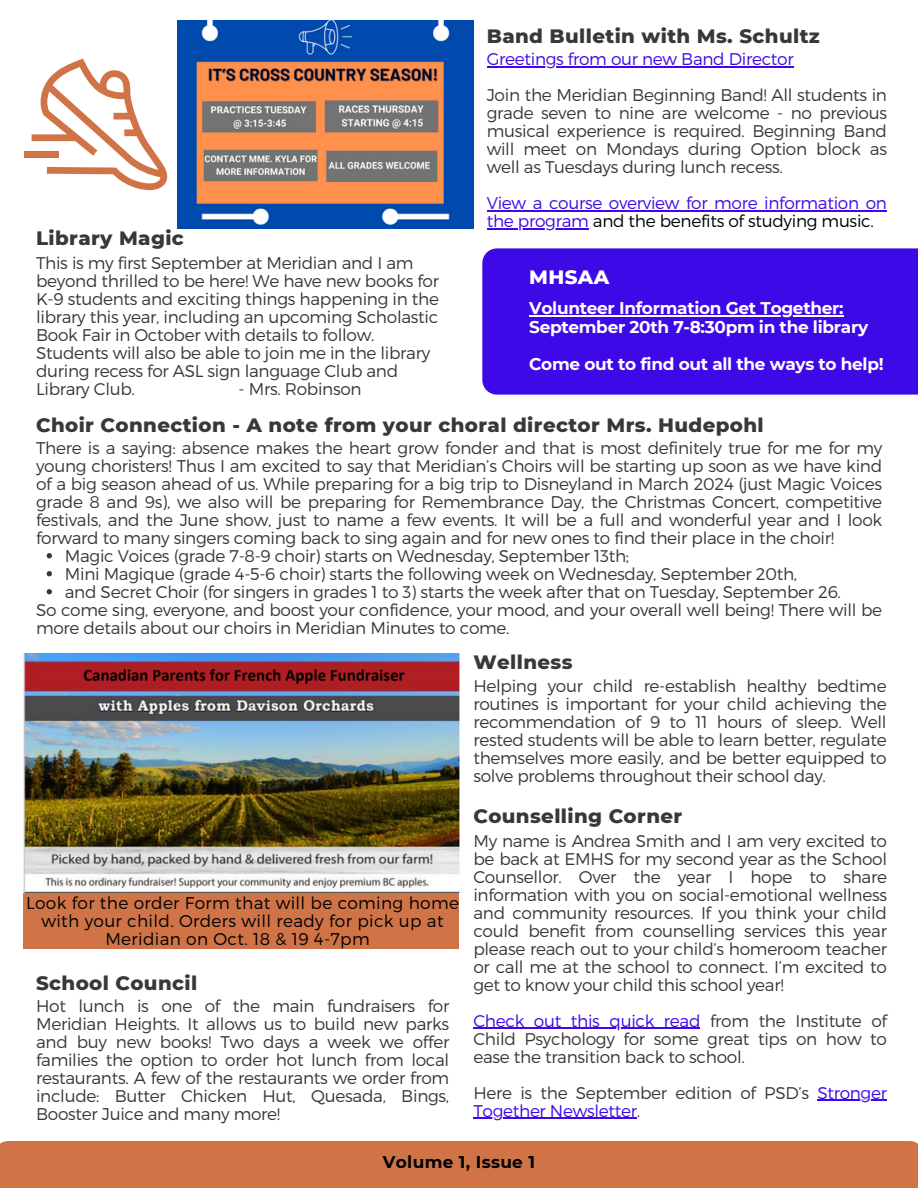
<style>
.page{position:relative;width:918px;height:1188px;background:#fff}
.page>*{position:absolute;margin:0;border:0;box-sizing:border-box;transform-origin:0 0}
.t1{font:800 19.8px "Montserrat";letter-spacing:.02em;color:#393838}
.t2{font:800 19.8px "Montserrat";letter-spacing:.02em;color:#fff}
.t3{font:300 16.95px/18px "Montserrat";letter-spacing:-.02em;color:#393838;text-align:justify}
.t4{font:300 16.95px/18px "Montserrat";letter-spacing:-.02em;color:#3e09e7}
.t5{font:300 16.95px/18px "Montserrat";letter-spacing:.02em;color:#000;text-align:center}
.t6{font:700 16.95px "Montserrat";letter-spacing:-.02em;color:#fff}
.t7{font:700 16.95px "Montserrat";letter-spacing:.02em;color:#000}
.s1{color:#000}
.s2{color:#3e09e7}
</style>
<div class="page">
<div style="left:482px;top:248px;width:436px;height:147px;background:#3e09e7"></div>
<div style="left:0;top:1141px;width:918px;height:47px;background:#d07347"></div>
<div style="left:23px;top:892px;width:436px;height:56px;background:#d07347"></div>
<img style="left:23px;top:654px;width:437px;height:238px">
<img style="left:177px;top:20px;width:296px;height:208px">
<svg style="left:32px;top:59px;width:136px;height:131px"></svg>
<div style="left:25px;top:151px;width:34px;height:7px;background:#d07347"></div>
<hr style="left:529px;top:315px;width:314px;height:1px;background:#fff">
<svg style="left:47px;top:553px;width:5px;height:5px"></svg>
<svg style="left:47px;top:571px;width:5px;height:5px"></svg>
<svg style="left:47px;top:589px;width:5px;height:5px"></svg>
<hr style="left:487px;top:66px;width:306px;height:1px;background:#3e09e7">
<hr style="left:487px;top:210px;width:400px;height:1px;background:#3e09e7">
<hr style="left:487px;top:228px;width:102px;height:1px;background:#3e09e7">
<hr style="left:473px;top:1028px;width:227px;height:1px;background:#3e09e7">
<hr style="left:817px;top:1100px;width:70px;height:1px;background:#3e09e7">
<hr style="left:473px;top:1118px;width:164px;height:1px;background:#3e09e7">
<p class="t1" style="left:36px;top:226px;width:149px">Library Magic</p>
<p class="t3" style="left:36px;top:253px;width:405px;text-align:left">This is my first September at Meridian and I am beyond thrilled to be here! We have new books for K-9 students and exciting things happening in the library this year, including an upcoming Scholastic Book Fair in October with details to follow.<br>Students will also be able to join me in the library during recess for ASL sign language Club and Library Club.</p>
<p class="t3" style="left:239px;top:379px;width:125px">- Mrs. Robinson</p>
<p class="t1" style="left:487px;top:24px;width:335px">Band Bulletin with Ms. Schultz</p>
<p class="t4" style="left:487px;top:49px;width:308px">Greetings from our new Band Director</p>
<p class="t3" style="left:487px;top:85px;width:402px">Join the Meridian Beginning Band! All students in grade seven to nine are welcome - no previous musical experience is required. Beginning Band will meet on Mondays during Option block as well as Tuesdays during lunch recess.</p>
<p class="t4" style="left:487px;top:193px;width:402px">View a course overview for more information on the program <span class="s1">and the benefits of studying music.</span></p>
<p class="t2" style="left:529px;top:265px;width:82px">MHSAA</p>
<p class="t6" style="left:529px;top:298px;width:316px">Volunteer Information Get Together:</p>
<p class="t6" style="left:529px;top:317px;width:340px">September 20th 7-8:30pm in the library</p>
<p class="t6" style="left:529px;top:354px;width:356px">Come out to find out all the ways to help!</p>
<p class="t1" style="left:36px;top:413px;width:729px">Choir Connection - A note from your choral director Mrs. Hudepohl</p>
<p class="t3" style="left:36px;top:438px;width:848px">There is a saying: absence makes the heart grow fonder and that is most definitely true for me for my young choristers! Thus I am excited to say that Meridian’s Choirs will be starting up soon as we have kind of a big season ahead of us. While preparing for a big trip to Disneyland in March 2024 (just Magic Voices grade 8 and 9s), we also will be preparing for Remembrance Day, the Christmas Concert, competitive festivals, and the June show, just to name a few events. It will be a full and wonderful year and I look forward to many singers coming back to sing again and for new ones to find their place in the choir!</p>
<p class="t3" style="left:65px;top:546px;width:566px">Magic Voices (grade 7-8-9 choir) starts on Wednesday, September 13th;</p>
<p class="t3" style="left:65px;top:564px;width:734px">Mini Magique (grade 4-5-6 choir) starts the following week on Wednesday, September 20th,</p>
<p class="t3" style="left:65px;top:582px;width:778px">and Secret Choir (for singers in grades 1 to 3) starts the week after that on Tuesday, September 26.</p>
<p class="t3" style="left:36px;top:600px;width:848px">So come sing, everyone, and boost your confidence, your mood, and your overall well being! There will be more details about our choirs in Meridian Minutes to come.</p>
<p class="t5" style="left:26px;top:893px;width:434px">Look for the order Form that will be coming home with your child. Orders will ready for pick up at<br>Meridian on Oct. 18 &amp; 19 4-7pm</p>
<p class="t1" style="left:36px;top:970px;width:163px">School Council</p>
<p class="t3" style="left:36px;top:996px;width:415px">Hot lunch is one of the main fundraisers for Meridian Heights. It allows us to build new parks and buy new books! Two days a week we offer families the option to order hot lunch from local restaurants. A few of the restaurants we order from include: Butter Chicken Hut, Quesada, Bings, Booster Juice and many more!</p>
<p class="t1" style="left:473px;top:650px;width:101px">Wellness</p>
<p class="t3" style="left:473px;top:676px;width:415px">Helping your child re-establish healthy bedtime routines is important for your child achieving the recommendation of 9 to 11 hours of sleep. Well rested students will be able to learn better, regulate themselves more easily, and be better equipped to solve problems throughout their school day.</p>
<p class="t1" style="left:473px;top:804px;width:210px">Counselling Corner</p>
<p class="t3" style="left:473px;top:831px;width:415px">My name is Andrea Smith and I am very excited to be back at EMHS for my second year as the School Counsellor. Over the year I hope to share information with you on social-emotional wellness and community resources. If you think your child could benefit from counselling services this year please reach out to your child’s homeroom teacher or call me at the school to connect. I’m excited to get to know your child this school year!</p>
<p class="t3" style="left:473px;top:1011px;width:415px"><span class="s2">Check out this quick read</span> from the Institute of Child Psychology for some great tips on how to ease the transition back to school.</p>
<p class="t3" style="left:473px;top:1083px;width:415px">Here is the September edition of PSD’s <span class="s2">Stronger<br>Together Newsletter.</span></p>
<p class="t7" style="left:383px;top:1152px;width:154px">Volume 1, Issue 1</p>
</div>
